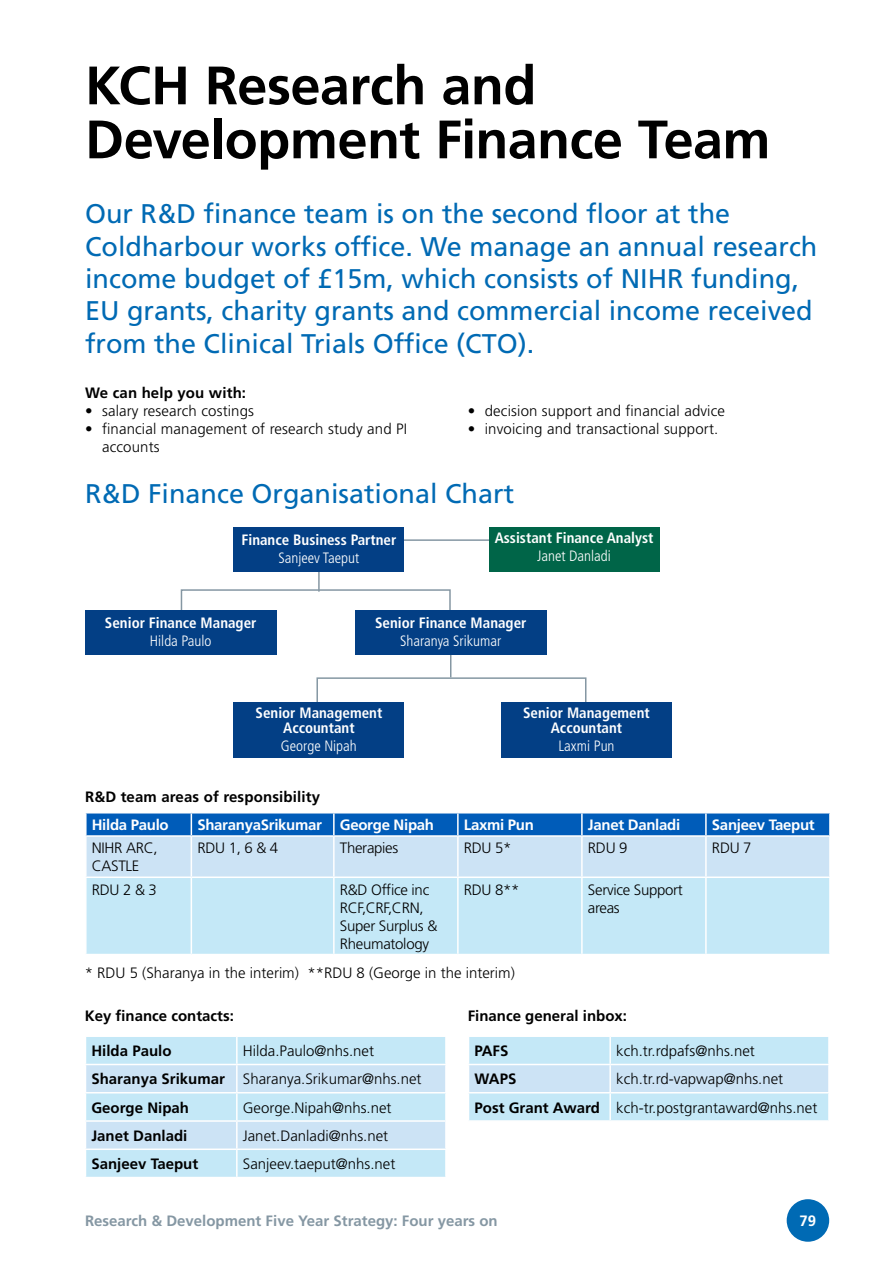
<style>
.page{position:relative;width:893px;height:1263px;background:#fff}
.page>*{position:absolute;margin:0;border:0;box-sizing:border-box;transform-origin:0 0}
.t1{font:700 54px/54px "Frutiger LT Pro";letter-spacing:-.01em;color:#000}
.t2{font:27px/32.4px "Frutiger LT Pro";color:#006ab4}
.t3{font:300 15px/28.2px "Frutiger LT Pro";color:#000}
.t4{font:700 condensed 15px/15px "Frutiger LT Pro";color:#fff;text-align:center}
.t5{font:700 15px "Frutiger LT Pro";color:#000}
.t6{font:300 15px/18px "Frutiger LT Pro";letter-spacing:-.02em;color:#000}
.t7{font:700 15px "Frutiger LT Pro";letter-spacing:-.02em;color:#fff}
.t8{font:300 condensed 15px "Frutiger LT Pro";color:#fff}
.t9{font:700 15px "Frutiger LT Pro";color:#8597a3}
.s1{font-weight:700}
</style>
<div class="page">
<div style="left:787px;top:1199px;width:42px;height:43px;background:#006ab4;border-radius:50%"></div>
<hr style="left:389px;top:539px;width:112px;height:2px;background:#8597a3">
<svg style="left:316px;top:677px;width:271px;height:26px"></svg>
<hr style="left:450px;top:619px;width:1px;height:58px;background:#8597a3">
<hr style="left:318px;top:562px;width:2px;height:30px;background:#8597a3">
<div style="left:234px;top:527px;width:170px;height:44px;background:#033f85"></div>
<div style="left:489px;top:527px;width:170px;height:44px;background:#006548"></div>
<svg style="left:180px;top:588px;width:271px;height:45px"></svg>
<div style="left:85px;top:610px;width:191px;height:45px;background:#033f85"></div>
<div style="left:355px;top:610px;width:191px;height:45px;background:#033f85"></div>
<div style="left:234px;top:703px;width:170px;height:55px;background:#033f85"></div>
<div style="left:501px;top:703px;width:170px;height:55px;background:#033f85"></div>
<div style="left:87px;top:878px;width:742px;height:76px;background:#c4e8f7"></div>
<svg style="left:86px;top:813px;width:743px;height:63px;background:#84b3df"></svg>
<hr style="left:333px;top:813px;width:2px;height:22px;background:#fff">
<hr style="left:457px;top:813px;width:2px;height:22px;background:#fff">
<hr style="left:581px;top:813px;width:2px;height:22px;background:#fff">
<hr style="left:705px;top:813px;width:2px;height:22px;background:#fff">
<hr style="left:85px;top:835px;width:106px;height:2px;background:#fff">
<hr style="left:85px;top:837px;width:2px;height:39px;background:#fff">
<hr style="left:191px;top:835px;width:143px;height:2px;background:#fff">
<hr style="left:191px;top:837px;width:1px;height:39px;background:#fff">
<hr style="left:334px;top:835px;width:124px;height:2px;background:#fff">
<hr style="left:333px;top:837px;width:2px;height:39px;background:#fff">
<hr style="left:458px;top:835px;width:124px;height:2px;background:#fff">
<hr style="left:457px;top:837px;width:2px;height:39px;background:#fff">
<hr style="left:582px;top:835px;width:124px;height:2px;background:#fff">
<hr style="left:581px;top:837px;width:2px;height:39px;background:#fff">
<hr style="left:706px;top:835px;width:125px;height:2px;background:#fff">
<hr style="left:705px;top:837px;width:2px;height:39px;background:#fff">
<hr style="left:191px;top:878px;width:1px;height:76px;background:#fff">
<hr style="left:333px;top:878px;width:2px;height:76px;background:#fff">
<hr style="left:457px;top:878px;width:2px;height:76px;background:#fff">
<hr style="left:581px;top:878px;width:2px;height:76px;background:#fff">
<hr style="left:705px;top:878px;width:2px;height:76px;background:#fff">
<svg style="left:86px;top:1037px;width:360px;height:140px;background:#c9e7f6"></svg>
<hr style="left:237px;top:1148px;width:210px;height:2px;background:#fff">
<hr style="left:236px;top:1150px;width:2px;height:27px;background:#fff">
<hr style="left:445px;top:1150px;width:2px;height:27px;background:#fff">
<div style="left:469px;top:1037px;width:360px;height:83px;background:#c4e8f7"></div>
<hr style="left:610px;top:1092px;width:220px;height:1px;background:#fff">
<hr style="left:609px;top:1093px;width:2px;height:27px;background:#fff">
<hr style="left:828px;top:1093px;width:2px;height:27px;background:#fff">
<h1 class="t1" style="left:85px;top:59px;width:687px">KCH Research and<br>Development Finance Team</h1>
<p class="t2" style="left:85px;top:198px;width:734px">Our R&amp;D finance team is on the second floor at the Coldharbour works office. We manage an annual research income budget of £15m, which consists of NIHR funding, EU grants, charity grants and commercial income received from the Clinical Trials Office (CTO).</p>
<p class="t5" style="left:85px;top:384px;width:163px">We can help you with:</p>
<p class="t3" style="left:85px;top:397px;width:171px">• salary research costings</p>
<p class="t3" style="left:102px;top:420px;width:307px;line-height:18px;text-indent:-17px">• financial management of research study and PI accounts</p>
<p class="t3" style="left:468px;top:397px;width:259px">• decision support and financial advice</p>
<p class="t3" style="left:468px;top:415px;width:252px">• invoicing and transactional support.</p>
<h2 class="t2" style="left:85px;top:477px;width:431px">R&amp;D Finance Organisational Chart</h2>
<p class="t4" style="left:241px;top:532px;width:156px">Finance Business Partner</p>
<p class="t8" style="left:278px;top:549px;width:82px">Sanjeev Taeput</p>
<p class="t4" style="left:495px;top:530px;width:160px">Assistant Finance Analyst</p>
<p class="t8" style="left:537px;top:547px;width:75px">Janet Danladi</p>
<p class="t4" style="left:105px;top:616px;width:153px">Senior Finance Manager</p>
<p class="t8" style="left:150px;top:632px;width:63px">Hilda Paulo</p>
<p class="t4" style="left:375px;top:616px;width:153px">Senior Finance Manager</p>
<p class="t8" style="left:400px;top:632px;width:103px">Sharanya Srikumar</p>
<p class="t4" style="left:256px;top:705px;width:128px">Senior Management<br>Accountant</p>
<p class="t8" style="left:281px;top:737px;width:77px">George Nipah</p>
<p class="t5" style="left:85px;top:788px;width:236px">R&amp;D team areas of responsibility</p>
<p class="t4" style="left:523px;top:705px;width:128px">Senior Management<br>Accountant</p>
<p class="t8" style="left:558px;top:737px;width:58px">Laxmi Pun</p>
<p class="t7" style="left:92px;top:816px;width:79px">Hilda Paulo</p>
<p class="t7" style="left:197px;top:816px;width:238px">SharanyaSrikumar George Nipah</p>
<p class="t7" style="left:464px;top:816px;width:72px">Laxmi Pun</p>
<p class="t7" style="left:588px;top:816px;width:94px">Janet Danladi</p>
<p class="t7" style="left:712px;top:816px;width:104px">Sanjeev Taeput</p>
<p class="t6" style="left:92px;top:839px;width:67px">NIHR ARC,<br>CASTLE</p>
<p class="t3" style="left:197px;top:834px;width:82px">RDU 1, 6 &amp; 4</p>
<p class="t6" style="left:340px;top:839px;width:60px">Therapies</p>
<p class="t3" style="left:464px;top:834px;width:49px">RDU 5*</p>
<p class="t3" style="left:588px;top:834px;width:41px">RDU 9</p>
<p class="t3" style="left:712px;top:834px;width:41px">RDU 7</p>
<p class="t3" style="left:92px;top:875px;width:67px">RDU 2 &amp; 3</p>
<p class="t6" style="left:340px;top:880px;width:99px">R&amp;D Office inc<br>RCF,CRF,CRN,<br>Super Surplus &amp;<br>Rheumatology</p>
<p class="t3" style="left:464px;top:875px;width:57px">RDU 8**</p>
<p class="t6" style="left:588px;top:880px;width:96px">Service Support areas</p>
<p class="t3" style="left:85px;top:958px;width:432px">* RDU 5 (Sharanya in the interim) **RDU 8 (George in the interim)</p>
<p class="t5" style="left:85px;top:1007px;width:151px">Key finance contacts:</p>
<p class="t5" style="left:468px;top:1007px;width:161px">Finance general inbox:</p>
<p class="t5" style="left:91px;top:1042px;width:82px">Hilda Paulo</p>
<p class="t5" style="left:474px;top:1042px;width:35px">PAFS</p>
<p class="t3" style="left:616px;top:1037px;width:140px">kch.tr.rdpafs@nhs.net</p>
<p class="t5" style="left:474px;top:1070px;width:43px">WAPS</p>
<p class="t3" style="left:91px;top:1037px;width:332px;text-indent:151px">Hilda.Paulo@nhs.net<br><span class="s1">Sharanya Srikumar</span> Sharanya.Srikumar@nhs.net<br><span class="s1">George Nipah</span></p>
<p class="t3" style="left:474px;top:1065px;width:344px;text-indent:142px">kch.tr.rd-vapwap@nhs.net<br><span class="s1">Post Grant Award</span> kch-tr.postgrantaward@nhs.net</p>
<p class="t3" style="left:243px;top:1093px;width:150px">George.Nipah@nhs.net</p>
<p class="t5" style="left:91px;top:1126px;width:97px">Janet Danladi</p>
<p class="t3" style="left:243px;top:1121px;width:147px">Janet.Danladi@nhs.net</p>
<p class="t5" style="left:91px;top:1155px;width:108px">Sanjeev Taeput</p>
<p class="t3" style="left:243px;top:1150px;width:154px">Sanjeev.taeput@nhs.net</p>
<p class="t9" style="left:85px;top:1212px;width:414px">Research &amp; Development Five Year Strategy: Four years on</p>
<p class="t7" style="left:800px;top:1212px;width:18px">79</p>
</div>
